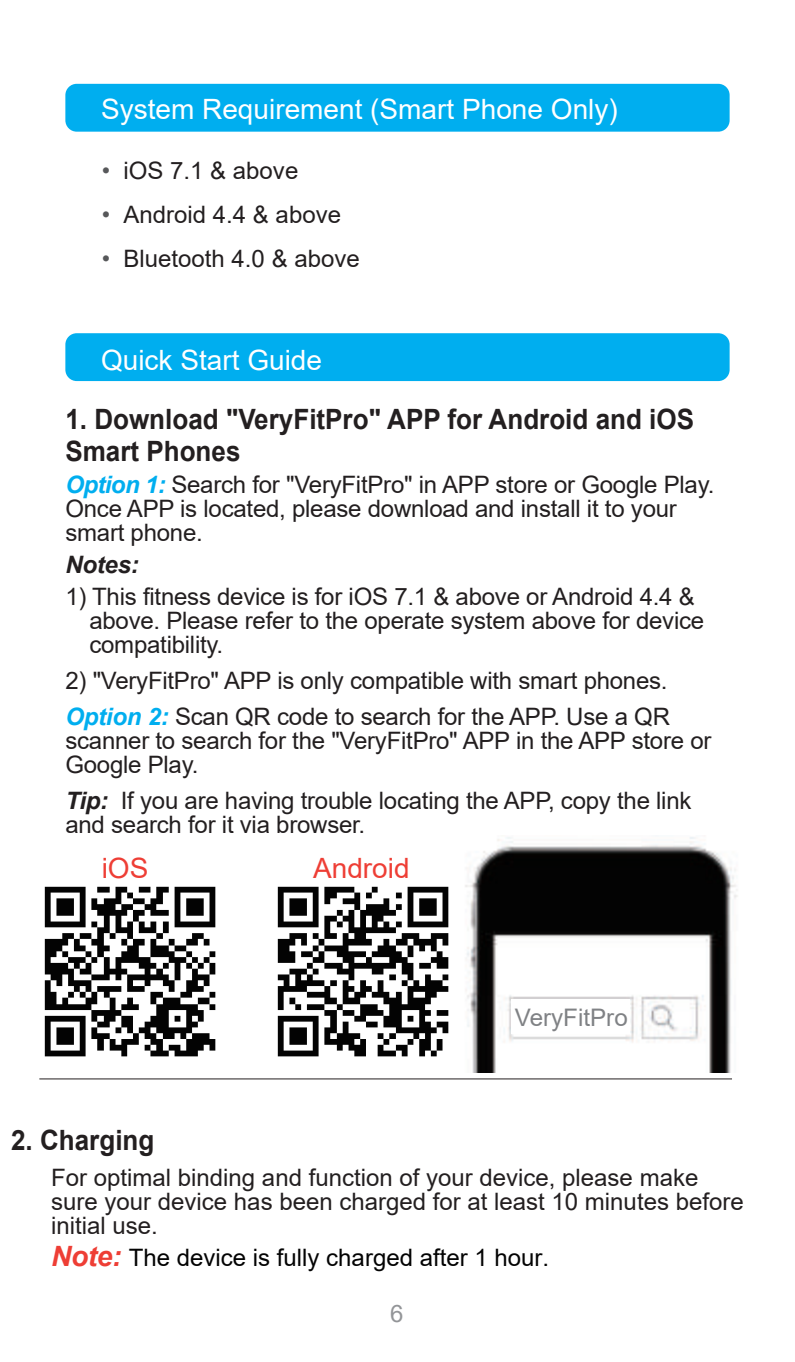
<style>
.page{position:relative;width:795px;height:1362px;background:#fff}
.page>*{position:absolute;margin:0;border:0;box-sizing:border-box;transform-origin:0 0}
.t1{font:700 28px/32px "Arial";color:#231f20;scale:.93 1}
.t2{font:28px "Arial";color:#fff}
.t3{font:28px "Arial";color:#ee3e35}
.t4{font:24px/24px "Arial";letter-spacing:-.01em;color:#231f20}
.t5{font:24px "Arial";color:#030303}
.t6{font:24px "Arial";color:#808285}
.t7{font:italic 700 24px "Arial";letter-spacing:-.01em;color:#231f20}
.t8{font:24px "Arial";color:#939598}
.s1{color:#57585a}
.s2{font-weight:700;font-style:italic;color:#00aeef}
.s3{font-weight:700;font-style:italic}
.s4{font-weight:700;font-style:italic;font-size:28px;color:#ee3e35}
</style>
<div class="page">
<div style="left:65px;top:84px;width:664px;height:48px;background:#00aeef;border-radius:11px"></div>
<div style="left:65px;top:333px;width:664px;height:48px;background:#00aeef;border-radius:11px"></div>
<hr style="left:39px;top:1078px;width:693px;height:1px;background:#231f20">
<img style="left:465px;top:837px;width:273px;height:235px">
<div style="left:511px;top:999px;width:119px;height:35px;background:#fff"></div>
<img style="left:277px;top:886px;width:172px;height:171px">
<img style="left:44px;top:886px;width:172px;height:171px">
<p class="t2" style="left:101px;top:90px;width:518px">System Requirement (Smart Phone Only)</p>
<p class="t4" style="left:102px;top:159px;width:198px"><span class="s1">•</span> iOS 7.1 &amp; above</p>
<p class="t4" style="left:102px;top:203px;width:241px"><span class="s1">•</span> Android 4.4 &amp; above</p>
<p class="t4" style="left:102px;top:247px;width:259px"><span class="s1">•</span> Bluetooth 4.0 &amp; above</p>
<p class="t2" style="left:101px;top:341px;width:222px">Quick Start Guide</p>
<p class="t1" style="left:65px;top:403px;width:677px">1. Download "VeryFitPro" APP for Android and iOS<br>Smart Phones</p>
<p class="t4" style="left:65px;top:472px;width:650px"><span class="s2">Option 1:</span> Search for "VeryFitPro" in APP store or Google Play.<br>Once APP is located, please download and install it to your smart phone.</p>
<p class="t7" style="left:65px;top:548px;width:75px">Notes:</p>
<p class="t4" style="left:89px;top:584px;width:616px;text-indent:-24px">1) This fitness device is for iOS 7.1 &amp; above or Android 4.4 &amp; above. Please refer to the operate system above for device compatibility.</p>
<p class="t4" style="left:65px;top:662px;width:606px;line-height:36px">2) "VeryFitPro" APP is only compatible with smart phones.<br><span class="s2">Option 2:</span> Scan QR code to search for the APP. Use a QR</p>
<p class="t4" style="left:65px;top:728px;width:647px">scanner to search for the "VeryFitPro" APP in the APP store or<br>Google Play.</p>
<p class="t4" style="left:65px;top:788px;width:627px"><span class="s3">Tip:</span> If you are having trouble locating the APP, copy the link and search for it via browser.</p>
<p class="t3" style="left:102px;top:848px;width:48px">iOS</p>
<p class="t3" style="left:313px;top:848px;width:98px">Android</p>
<p class="t6" style="left:515px;top:1001px;width:114px">VeryFitPro</p>
<p class="t1" style="left:11px;top:1125px;width:156px">2. Charging</p>
<p class="t4" style="left:51px;top:1165px;width:694px">For optimal binding and function of your device, please make sure your device has been charged for at least 10 minutes before initial use.</p>
<p class="t5" style="left:51px;top:1241px;width:499px"><span class="s4">Note:</span> The device is fully charged after 1 hour.</p>
<p class="t8" style="left:390px;top:1296px;width:15px">6</p>
</div>
